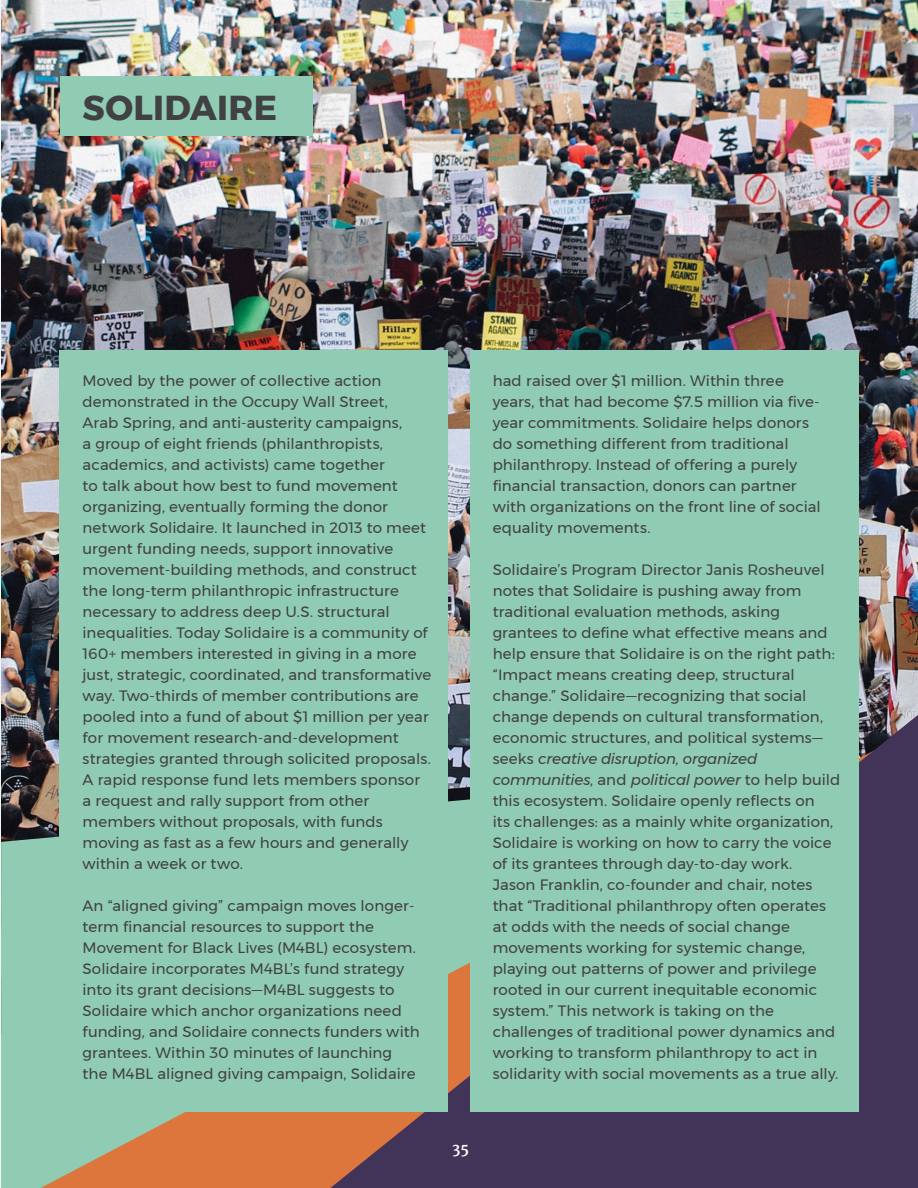
<style>
.page{position:relative;width:918px;height:1188px;background:#fff}
.page>*{position:absolute;margin:0;border:0;box-sizing:border-box;transform-origin:0 0}
.t1{font:700 34.5px "Montserrat";letter-spacing:.01em;color:#414042}
.t2{font:15px/21px "Montserrat";letter-spacing:.005em;color:#414042}
.t3{font:700 15px "Merriweather";color:#fff}
.s1{font-style:italic}
</style>
<div class="page">
<img style="left:0;top:0;width:1px;height:622px">
<img style="left:1px;top:0;width:917px;height:761px">
<svg style="left:1px;top:761px;width:40px;height:427px;background:#7fad9a"></svg>
<svg style="left:41px;top:727px;width:289px;height:461px;background:#b8946a"></svg>
<svg style="left:330px;top:715px;width:588px;height:473px;background:#53435c"></svg>
<div style="left:60px;top:350px;width:388px;height:761px;background:#90cbb3"></div>
<div style="left:470px;top:350px;width:388px;height:761px;background:#90cbb3"></div>
<div style="left:60px;top:77px;width:253px;height:59px;background:#90cbb3"></div>
<h1 class="t1" style="left:83px;top:81px;width:196px">SOLIDAIRE</h1>
<p class="t2" style="left:83px;top:370px;width:350px">Moved by the power of collective action demonstrated in the Occupy Wall Street,<br>Arab Spring, and anti-austerity campaigns,<br>a group of eight friends (philanthropists, academics, and activists) came together<br>to talk about how best to fund movement organizing, eventually forming the donor network Solidaire. It launched in 2013 to meet urgent funding needs, support innovative movement-building methods, and construct the long-term philanthropic infrastructure necessary to address deep U.S. structural inequalities. Today Solidaire is a community of 160+ members interested in giving in a more just, strategic, coordinated, and transformative way. Two-thirds of member contributions are pooled into a fund of about $1 million per year for movement research-and-development strategies granted through solicited proposals.<br>A rapid response fund lets members sponsor a request and rally support from other members without proposals, with funds moving as fast as a few hours and generally within a week or two.</p>
<p class="t2" style="left:83px;top:895px;width:339px">An “aligned giving” campaign moves longer&shy;term financial resources to support the Movement for Black Lives (M4BL) ecosystem.<br>Solidaire incorporates M4BL’s fund strategy into its grant decisions—M4BL suggests to Solidaire which anchor organizations need funding, and Solidaire connects funders with grantees. Within 30 minutes of launching the M4BL aligned giving campaign, Solidaire</p>
<p class="t2" style="left:493px;top:370px;width:330px">had raised over $1 million. Within three years, that had become $7.5 million via five&shy;year commitments. Solidaire helps donors do something different from traditional philanthropy. Instead of offering a purely financial transaction, donors can partner with organizations on the front line of social equality movements.</p>
<p class="t2" style="left:493px;top:559px;width:349px">Solidaire’s Program Director Janis Rosheuvel notes that Solidaire is pushing away from traditional evaluation methods, asking grantees to define what effective means and help ensure that Solidaire is on the right path: “Impact means creating deep, structural change.” Solidaire—recognizing that social change depends on cultural transformation, economic structures, and political systems— seeks <span class="s1">creative disruption, organized communities,</span> and <span class="s1">political power</span> to help build this ecosystem. Solidaire openly reflects on<br>its challenges: as a mainly white organization, Solidaire is working on how to carry the voice of its grantees through day-to-day work.<br>Jason Franklin, co-founder and chair, notes that “Traditional philanthropy often operates at odds with the needs of social change movements working for systemic change, playing out patterns of power and privilege rooted in our current inequitable economic system.” This network is taking on the challenges of traditional power dynamics and working to transform philanthropy to act in solidarity with social movements as a true ally.</p>
<p class="t3" style="left:453px;top:1140px;width:18px">35</p>
</div>
